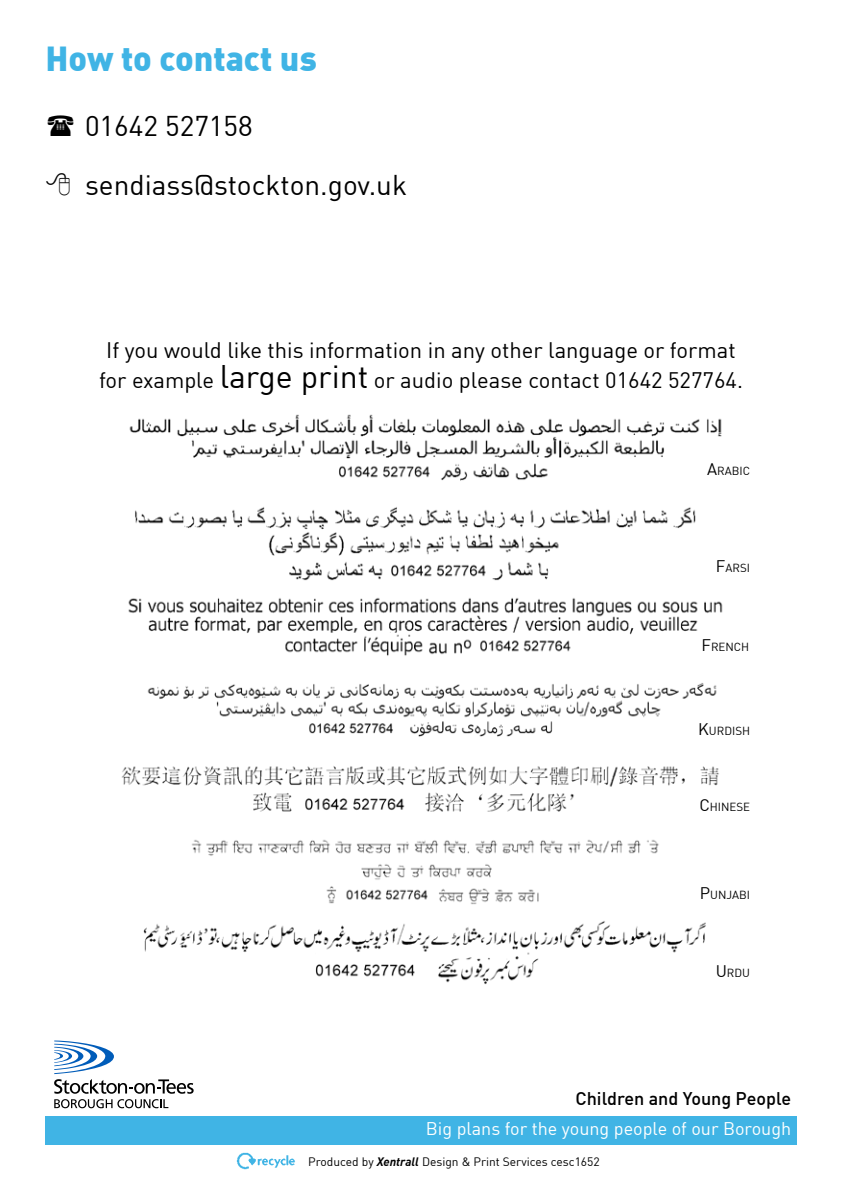
<style>
.page{position:relative;width:842px;height:1191px;background:#fff}
.page>*{position:absolute;margin:0;border:0;box-sizing:border-box;transform-origin:0 0}
.t1{font:900 34px "DIN Offc";color:#40b4e5}
.t2{font:28px/59px "DIN Offc";color:#000}
.t3{font:22px/30px "DIN Offc";color:#000;text-align:center}
.t4{font:18px "DIN Offc";color:#fff}
.t5{font:500 18px "DIN Offc";color:#000}
.t6{font:12px "DIN Offc";color:#000}
.t7{font:11.6px "DIN Offc";color:#000}
.s1{font-size:32px}
.s2{font-size:16.4px}
.s3{font-weight:700;font-style:italic}
</style>
<div class="page">
<img style="left:129px;top:414px;width:593px;height:67px">
<img style="left:135px;top:507px;width:561px;height:74px">
<img style="left:128px;top:597px;width:595px;height:59px">
<img style="left:147px;top:683px;width:570px;height:54px">
<img style="left:121px;top:766px;width:598px;height:46px">
<img style="left:191px;top:839px;width:468px;height:66px">
<img style="left:143px;top:921px;width:563px;height:64px">
<img style="left:236px;top:1152px;width:59px;height:18px">
<div style="left:45px;top:1116px;width:752px;height:29px;background:#40b4e5"></div>
<svg style="left:54px;top:1099px;width:114px;height:9px"></svg>
<svg style="left:54px;top:1040px;width:140px;height:53px"></svg>
<h1 class="t1" style="left:45px;top:36px;width:273px">How to contact us</h1>
<p class="t2" style="left:85px;top:96px;width:323px">01642 527158 sendiass@stockton.gov.uk</p>
<p class="t3" style="left:99px;top:334px;width:645px">If you would like this information in any other language or format for example <span class="s1">large print</span> or audio please contact 01642 527764.</p>
<p class="t7" style="left:707px;top:463px;width:44px"><span class="s2">A</span>RABIC</p>
<p class="t7" style="left:716px;top:560px;width:36px"><span class="s2">F</span>ARSI</p>
<p class="t7" style="left:701px;top:639px;width:49px"><span class="s2">F</span>RENCH</p>
<p class="t7" style="left:698px;top:723px;width:53px"><span class="s2">K</span>URDISH</p>
<p class="t7" style="left:699px;top:799px;width:52px"><span class="s2">C</span>HINESE</p>
<p class="t7" style="left:700px;top:887px;width:52px"><span class="s2">P</span>UNJABI</p>
<p class="t7" style="left:716px;top:965px;width:36px"><span class="s2">U</span> RDU</p>
<p class="t5" style="left:575px;top:1087px;width:217px">Children and Young People</p>
<p class="t4" style="left:426px;top:1117px;width:367px">Big plans for the young people of our Borough</p>
<p class="t6" style="left:308px;top:1154px;width:293px">Produced by <span class="s3">Xentrall</span> Design &amp; Print Services cesc1652</p>
</div>
